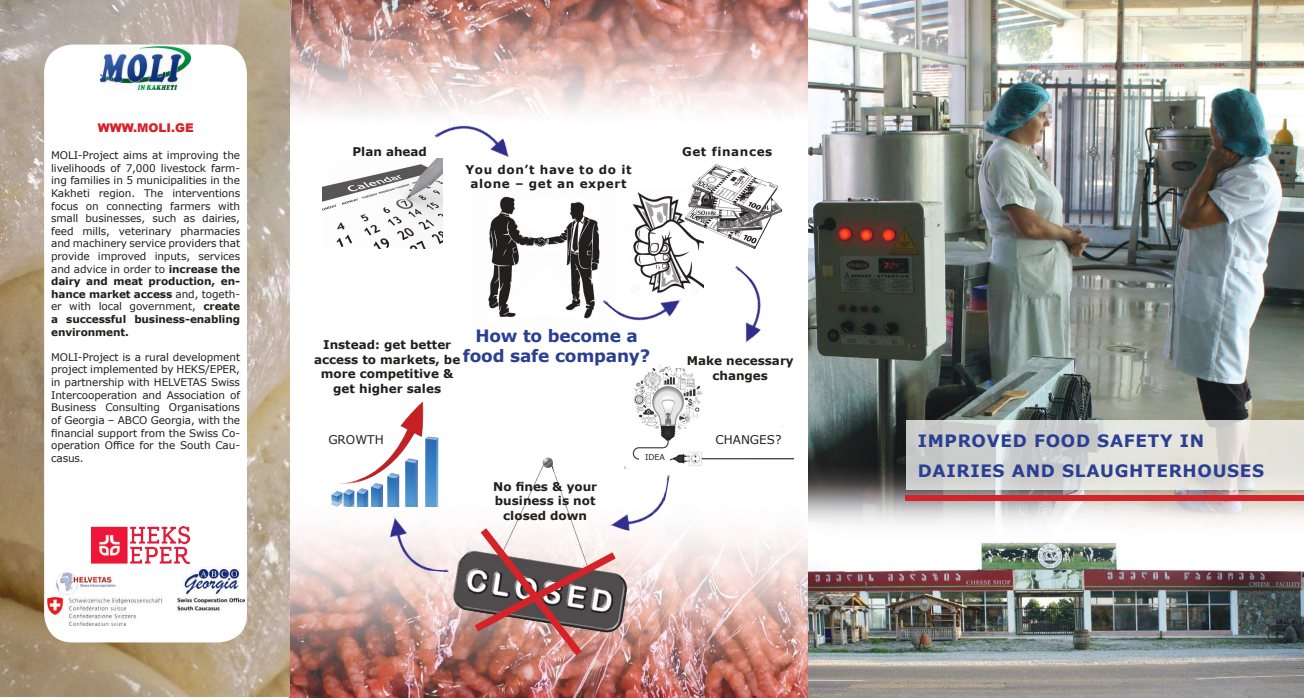
<style>
.page{position:relative;width:1304px;height:698px;background:#fff}
.page>*{position:absolute;margin:0;border:0;box-sizing:border-box;transform-origin:0 0}
.t1{font:700 17px/30px "Verdana";letter-spacing:.04em;color:#2a3f91}
.t2{font:700 17px/20.4px "Verdana";letter-spacing:-.01em;color:#2a3f91;text-align:center}
.t3{font:700 12px/14.4px "Verdana";color:#241f1f;text-align:center}
.t4{font:700 12px/14.4px "Verdana";letter-spacing:.05em;color:#241f1f;text-align:center}
.t5{font:12px "Verdana";color:#241f1f}
.t6{font:900 12px "Arial";color:#d42429}
.t7{font:10.5px/12.6px "Verdana";letter-spacing:-.01em;color:#241f1f;text-align:justify}
.t8{font:8px "Verdana";color:#241f1f}
.s1{font-weight:700}
</style>
<div class="page">
<img style="left:0;top:0;width:1303px;height:697px">
<div style="left:906px;top:495px;width:398px;height:5px;background:#d42429"></div>
<img style="left:387px;top:516px;width:66px;height:56px">
<img style="left:702px;top:265px;width:80px;height:79px">
<img style="left:434px;top:110px;width:77px;height:71px">
<img style="left:632px;top:468px;width:38px;height:67px">
<img style="left:473px;top:185px;width:141px;height:142px">
<img style="left:323px;top:158px;width:119px;height:90px">
<img style="left:603px;top:262px;width:79px;height:78px">
<img style="left:626px;top:189px;width:77px;height:107px">
<img style="left:686px;top:165px;width:96px;height:83px">
<img style="left:624px;top:364px;width:169px;height:104px">
<img style="left:453px;top:457px;width:179px;height:185px">
<img style="left:312px;top:395px;width:151px;height:111px">
<svg style="left:906px;top:421px;width:398px;height:68px;background:#d8d8d5"></svg>
<img style="left:467px;top:520px;width:157px;height:143px">
<div style="left:44px;top:45px;width:203px;height:597px;background:#fff;border-radius:28px"></div>
<img style="left:100px;top:46px;width:90px;height:43px">
<img style="left:91px;top:526px;width:98px;height:37px">
<img style="left:55px;top:572px;width:61px;height:23px">
<img style="left:183px;top:567px;width:57px;height:28px">
<img style="left:47px;top:597px;width:197px;height:28px">
<div style="left:711px;top:426px;width:82px;height:24px;background:#fff"></div>
<div style="left:702px;top:434px;width:93px;height:17px;background:#fff"></div>
<div style="left:639px;top:449px;width:31px;height:16px;background:#fff"></div>
<div style="left:643px;top:454px;width:24px;height:12px;background:#fff"></div>
<div style="left:327px;top:426px;width:64px;height:23px;background:#fff"></div>
<div style="left:320px;top:434px;width:72px;height:16px;background:#fff"></div>
<p class="t6" style="left:98px;top:119px;width:98px">WWW.MOLI.GE</p>
<p class="t7" style="left:51px;top:149px;width:191px">MOLI-Project aims at improving the livelihoods of 7,000 livestock farm&shy;ing families in 5 municipalities in the Kakheti region. The interventions focus on connecting farmers with small businesses, such as dairies, feed mills, veterinary pharmacies and machinery service providers that provide improved inputs, services and advice in order to <span class="s1">increase the dairy and meat production, en&shy;hance market access</span> and, togeth&shy;er with local government, <span class="s1">create a successful business-enabling environment.</span></p>
<p class="t7" style="left:51px;top:350px;width:191px">MOLI-Project is a rural development project implemented by HEKS/EPER, in partnership with HELVETAS Swiss Intercooperation and Association of Business Consulting Organisations of Georgia – ABCO Georgia, with the financial support from the Swiss Co&shy;operation Office for the South Cau&shy;casus.</p>
<p class="t3" style="left:352px;top:144px;width:76px">Plan ahead</p>
<p class="t4" style="left:465px;top:162px;width:168px">You don’t have to do it alone – get an expert</p>
<p class="t4" style="left:682px;top:144px;width:92px">Get finances</p>
<h1 class="t2" style="left:463px;top:325px;width:189px">How to become a food safe company?</h1>
<p class="t3" style="left:314px;top:337px;width:148px">Instead: get better access to markets, be more competitive &amp; get higher sales</p>
<p class="t5" style="left:328px;top:430px;width:57px">GROWTH</p>
<p class="t3" style="left:493px;top:479px;width:105px">No fines &amp; your business is not closed down</p>
<p class="t8" style="left:645px;top:452px;width:21px">IDEA</p>
<p class="t3" style="left:687px;top:353px;width:109px">Make necessary changes</p>
<p class="t5" style="left:715px;top:431px;width:68px">CHANGES?</p>
<h1 class="t1" style="left:918px;top:425px;width:348px">IMPROVED FOOD SAFETY IN<br>DAIRIES AND SLAUGHTERHOUSES</h1>
</div>
